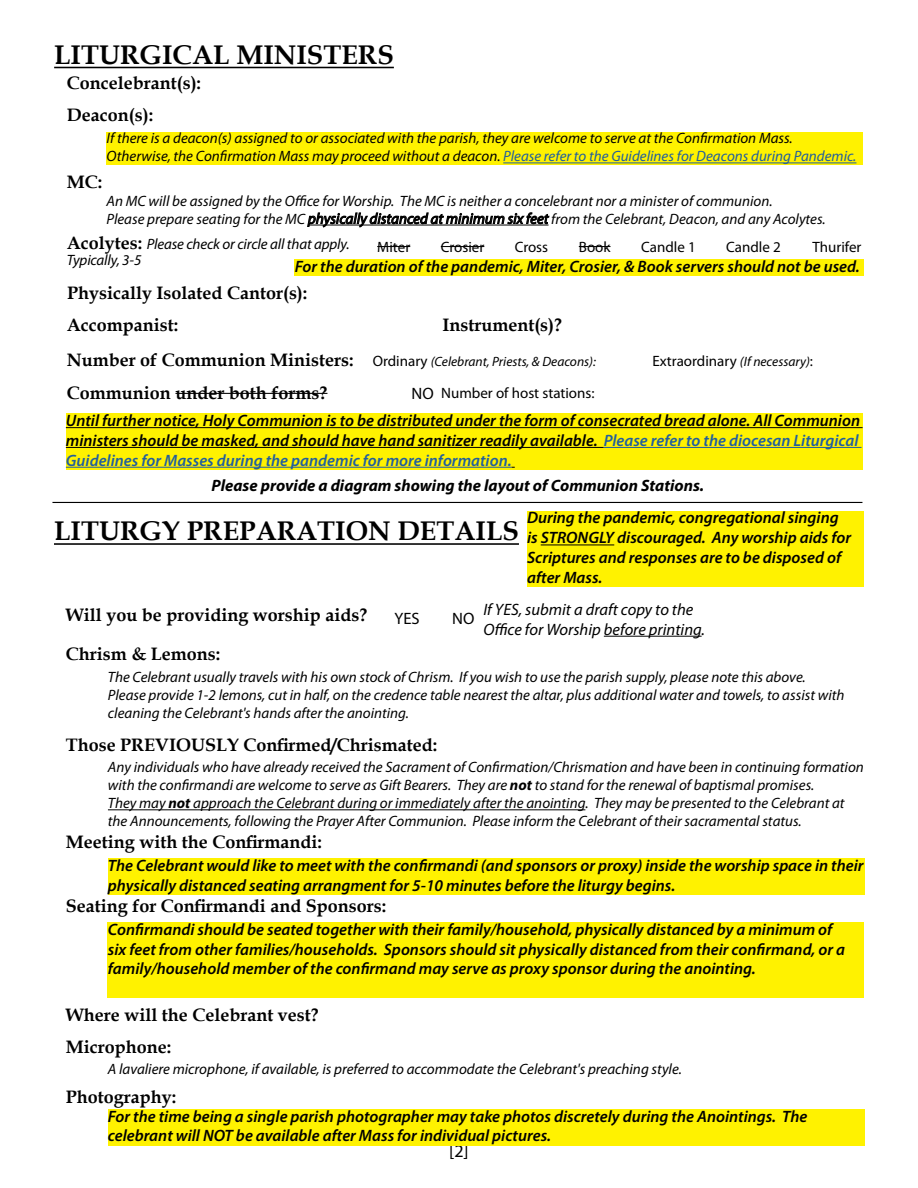
<style>
.page{position:relative;width:918px;height:1188px;background:#fff}
.page>*{position:absolute;margin:0;border:0;box-sizing:border-box;transform-origin:0 0}
.t1{font:700 27px "Book Antiqua";color:#000}
.t2{font:700 18px/31.8px "Book Antiqua";color:#000}
.t3{font:18px "Myriad Pro";color:#000}
.t4{font:italic 600 16.5px/19.8px "Myriad Pro";color:#000}
.t5{font:italic 16.5px/19.8px "Myriad Pro";color:#000}
.t6{font:italic 700 16.5px "Myriad Pro";color:#000}
.t7{font:16.5px "Myriad Pro";color:#000}
.t8{font:italic 15px/18px "Myriad Pro";color:#000}
.t9{font:15px "Myriad Pro";color:#000}
.t10{font:italic 13.5px "Myriad Pro";color:#000}
.s1{color:#215e9e}
.s2{font-family:"Book Antiqua";font-weight:700;font-style:normal;font-size:18px}
.s3{font-style:normal;font-size:15px}
.s4{font-style:italic;font-size:13.5px}
.s5{font-size:16.5px}
.s6{font-weight:700}
</style>
<div class="page">
<hr style="left:52px;top:502px;width:810px;height:1px;background:#000">
<hr style="left:604px;top:636px;width:98px;height:1px;background:#000">
<div style="left:108px;top:858px;width:757px;height:37px;background:#fff200"></div>
<div style="left:108px;top:922px;width:756px;height:76px;background:#fff200"></div>
<div style="left:108px;top:1109px;width:757px;height:36px;background:#fff200"></div>
<hr style="left:108px;top:809px;width:477px;height:1px;background:#000">
<div style="left:107px;top:132px;width:756px;height:33px;background:#fff200"></div>
<hr style="left:503px;top:163px;width:353px;height:1px;background:#215e9e">
<hr style="left:308px;top:225px;width:241px;height:1px;background:#000">
<hr style="left:54px;top:67px;width:340px;height:1px;background:#000">
<div style="left:295px;top:259px;width:569px;height:17px;background:#fff200"></div>
<hr style="left:377px;top:246px;width:33px;height:1px;background:#000">
<hr style="left:441px;top:246px;width:43px;height:1px;background:#000">
<hr style="left:579px;top:246px;width:32px;height:1px;background:#000">
<hr style="left:175px;top:393px;width:152px;height:1px;background:#000">
<div style="left:66px;top:414px;width:797px;height:56px;background:#fff200"></div>
<hr style="left:66px;top:427px;width:797px;height:1px;background:#000">
<hr style="left:66px;top:447px;width:538px;height:1px;background:#000">
<hr style="left:604px;top:447px;width:258px;height:1px;background:#215e9e">
<hr style="left:66px;top:467px;width:446px;height:1px;background:#215e9e">
<hr style="left:54px;top:543px;width:465px;height:2px;background:#000">
<div style="left:527px;top:511px;width:337px;height:76px;background:#fff200"></div>
<hr style="left:541px;top:545px;width:73px;height:1px;background:#000">
<h1 class="t1" style="left:54px;top:36px;width:341px">LITURGICAL MINISTERS</h1>
<p class="t2" style="left:67px;top:67px;width:136px">Concelebrant(s):<br>Deacon(s):</p>
<p class="t8" style="left:107px;top:129px;width:751px">If there is a deacon(s) assigned to or associated with the parish, they are welcome to serve at the Confirmation Mass.<br>Otherwise, the Confirmation Mass may proceed without a deacon. <span class="s1">Please refer to the Guidelines for Deacons during Pandemic.</span></p>
<p class="t8" style="left:107px;top:191px;width:721px">An MC will be assigned by the Office for Worship. The MC is neither a concelebrant nor a minister of communion.<br>Please prepare seating for the MC physically distanced at minimum six feet from the Celebrant, Deacon, and any Acolytes.</p>
<p class="t2" style="left:67px;top:166px;width:37px">MC:</p>
<p class="t8" style="left:67px;top:235px;width:284px;line-height:16.5px"><span class="s2">Acolytes:</span> Please check or circle all that apply.<br>Typically, 3-5</p>
<p class="t9" style="left:377px;top:237px;width:35px">Miter</p>
<p class="t9" style="left:441px;top:237px;width:45px">Crosier</p>
<p class="t9" style="left:515px;top:238px;width:35px">Cross</p>
<p class="t9" style="left:579px;top:237px;width:33px">Book</p>
<p class="t9" style="left:641px;top:237px;width:56px">Candle 1</p>
<p class="t9" style="left:726px;top:237px;width:56px">Candle 2</p>
<p class="t9" style="left:812px;top:238px;width:51px">Thurifer</p>
<p class="t4" style="left:295px;top:256px;width:567px">For the duration of the pandemic, Miter, Crosier, &amp; Book servers should not be used.</p>
<p class="t2" style="left:67px;top:277px;width:242px">Physically Isolated Cantor(s):</p>
<p class="t2" style="left:67px;top:309px;width:113px">Accompanist:</p>
<p class="t2" style="left:442px;top:309px;width:121px">Instrument(s)?</p>
<p class="t10" style="left:67px;top:353px;width:531px"><span class="s2">Number of Communion Ministers:</span> <span class="s3">Ordinary</span> (Celebrant, Priests, &amp; Deacons):</p>
<p class="t9" style="left:652px;top:352px;width:162px">Extraordinary <span class="s4">(If necessary)</span>:</p>
<p class="t2" style="left:67px;top:377px;width:262px">Communion under both forms?</p>
<p class="t9" style="left:412px;top:384px;width:185px"><span class="s5">NO</span> Number of host stations:</p>
<p class="t4" style="left:66px;top:410px;width:796px;text-align:justify">Until further notice, Holy Communion is to be distributed under the form of consecrated bread alone. All Communion ministers should be masked, and should have hand sanitizer readily available. <span class="s1">Please refer to the diocesan Liturgical Guidelines for Masses during the pandemic for more information.</span></p>
<p class="t6" style="left:212px;top:474px;width:494px">Please provide a diagram showing the layout of Communion Stations.</p>
<h1 class="t1" style="left:54px;top:513px;width:466px">LITURGY PREPARATION DETAILS</h1>
<p class="t4" style="left:527px;top:508px;width:326px">During the pandemic, congregational singing is STRONGLY discouraged. Any worship aids for Scriptures and responses are to be disposed of after Mass.</p>
<p class="t2" style="left:66px;top:599px;width:303px">Will you be providing worship aids?</p>
<p class="t7" style="left:395px;top:608px;width:27px">YES</p>
<p class="t7" style="left:452px;top:609px;width:24px">NO</p>
<p class="t5" style="left:483px;top:599px;width:223px">If YES, submit a draft copy to the<br>Office for Worship before printing.</p>
<p class="t2" style="left:66px;top:638px;width:156px">Chrism &amp; Lemons:</p>
<p class="t8" style="left:108px;top:668px;width:738px">The Celebrant usually travels with his own stock of Chrism. If you wish to use the parish supply, please note this above.<br>Please provide 1-2 lemons, cut in half, on the credence table nearest the altar, plus additional water and towels, to assist with cleaning the Celebrant's hands after the anointing.</p>
<p class="t2" style="left:66px;top:729px;width:373px">Those PREVIOUSLY Confirmed/Chrismated:</p>
<p class="t8" style="left:108px;top:758px;width:757px">Any individuals who have already received the Sacrament of Confirmation/Chrismation and have been in continuing formation with the confirmandi are welcome to serve as Gift Bearers. They are <span class="s6">not</span> to stand for the renewal of baptismal promises.<br>They may <span class="s6">not</span> approach the Celebrant during or immediately after the anointing. They may be presented to the Celebrant at the Announcements, following the Prayer After Communion. Please inform the Celebrant of their sacramental status.</p>
<p class="t2" style="left:66px;top:826px;width:257px">Meeting with the Confirmandi:</p>
<p class="t4" style="left:108px;top:855px;width:757px">The Celebrant would like to meet with the confirmandi (and sponsors or proxy) inside the worship space in their physically distanced seating arrangment for 5-10 minutes before the liturgy begins.</p>
<p class="t2" style="left:66px;top:890px;width:322px">Seating for Confirmandi and Sponsors:</p>
<p class="t4" style="left:108px;top:919px;width:739px">Confirmandi should be seated together with their family/household, physically distanced by a minimum of six feet from other families/households. Sponsors should sit physically distanced from their confirmand, or a family/household member of the confirmand may serve as proxy sponsor during the anointing.</p>
<p class="t2" style="left:66px;top:999px;width:254px">Where will the Celebrant vest?</p>
<p class="t2" style="left:66px;top:1031px;width:107px">Microphone:</p>
<p class="t8" style="left:108px;top:1060px;width:575px">A lavaliere microphone, if available, is preferred to accommodate the Celebrant's preaching style.</p>
<p class="t2" style="left:66px;top:1081px;width:112px">Photography:</p>
<p class="t4" style="left:108px;top:1106px;width:701px">For the time being a single parish photographer may take photos discretely during the Anointings. The celebrant will NOT be available after Mass for individual pictures.</p>
<p class="t3" style="left:449px;top:1140px;width:21px">[2]</p>
</div>
